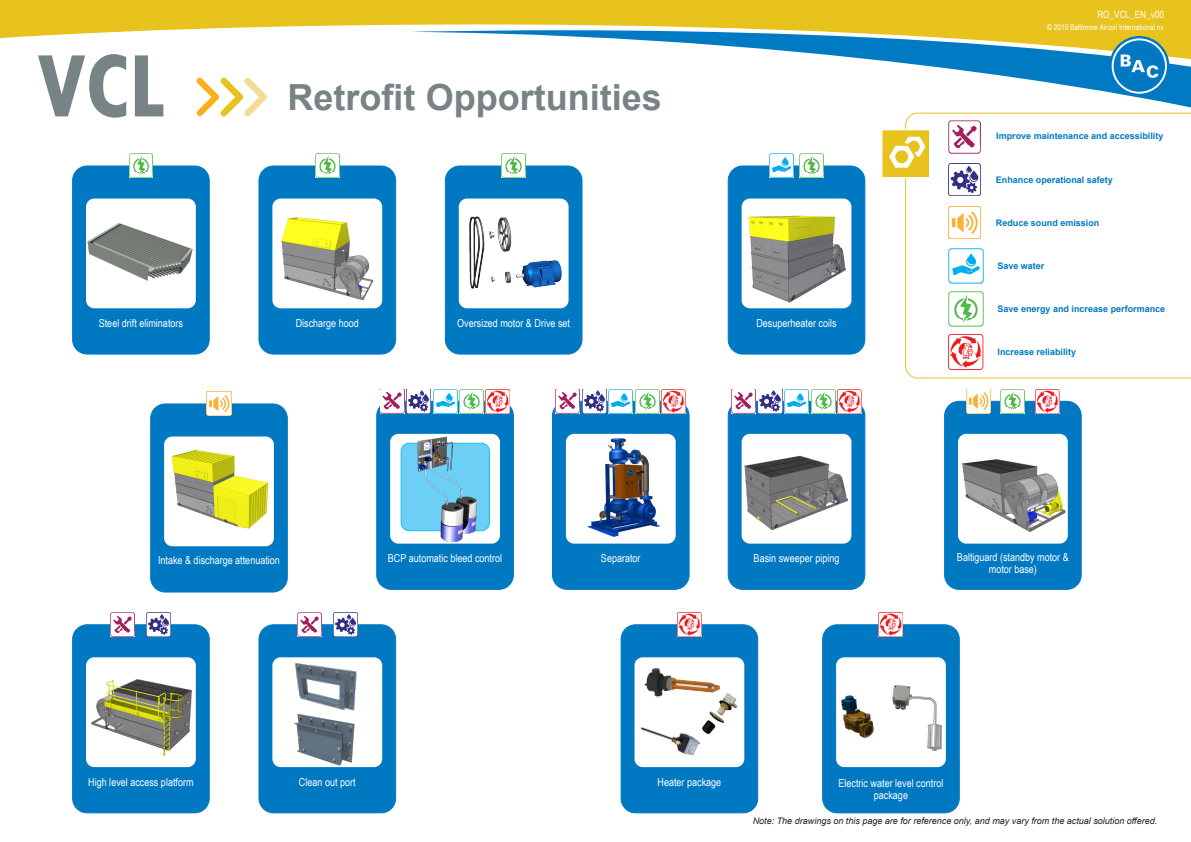
<style>
.page{position:relative;width:1191px;height:842px;background:#fff}
.page>*{position:absolute;margin:0;border:0;box-sizing:border-box;transform-origin:0 0}
.t1{font:700 condensed 100px "Tw Cen";color:#778385}
.Arial_-_Retrofit_tit{font:700 36px "Arial";color:#778385}
.Arial_-_blue_boxes_t{font:11px/12px "Arial Narrow";color:#fff;text-align:center}
.Arial_-_Name_bulleti{font:10px "Arial Narrow";color:#fff}
.Arial_-_Retrofit_Leg{font:700 9px "Arial";color:#0079c2}
.Arial_-_Note{font:italic 9px "Arial";color:#231f20}
.Arial_-_Copyright{font:8px "Arial Narrow";color:#fff}
</style>
<div class="page">
<svg style="left:0;top:0;width:1191px;height:39px;background:#eaca39"></svg>
<svg style="left:411px;top:19px;width:780px;height:89px"></svg>
<div style="left:1109px;top:36px;width:60px;height:60px;background:#0079c2;border-radius:50%"></div>
<svg style="left:1111px;top:38px;width:56px;height:56px"></svg>
<div style="left:1113px;top:40px;width:52px;height:52px;background:#0079c2;border-radius:50%"></div>
<svg style="left:1120px;top:55px;width:38px;height:23px"></svg>
<svg style="left:1159px;top:89px;width:6px;height:6px"></svg>
<svg style="left:196px;top:77px;width:71px;height:40px"></svg>
<div style="left:377px;top:401px;width:136px;height:188px;background:#0079c2;border-radius:15px"></div>
<div style="left:376px;top:401px;width:137px;height:189px;border:1px solid #0079c2;border-radius:15px"></div>
<div style="left:390px;top:434px;width:110px;height:110px;background:#fff;border-radius:8px"></div>
<div style="left:401px;top:443px;width:88px;height:88px;background:#6bcff6;border-radius:8px"></div>
<div style="left:401px;top:443px;width:89px;height:88px;border:1px solid #1cbfdf;border-radius:8px"></div>
<img style="left:412px;top:436px;width:75px;height:107px">
<img style="left:459px;top:389px;width:24px;height:24px">
<img style="left:380px;top:389px;width:24px;height:24px">
<img style="left:406px;top:389px;width:24px;height:24px">
<img style="left:433px;top:389px;width:24px;height:24px">
<img style="left:486px;top:389px;width:24px;height:24px">
<div style="left:552px;top:401px;width:137px;height:188px;background:#0079c2;border-radius:15px"></div>
<div style="left:552px;top:401px;width:137px;height:189px;border:1px solid #0079c2;border-radius:15px"></div>
<div style="left:566px;top:434px;width:109px;height:110px;background:#fff;border-radius:8px"></div>
<img style="left:586px;top:438px;width:75px;height:99px">
<img style="left:635px;top:389px;width:24px;height:24px">
<img style="left:556px;top:389px;width:24px;height:24px">
<img style="left:582px;top:389px;width:24px;height:24px">
<img style="left:609px;top:389px;width:24px;height:24px">
<img style="left:661px;top:389px;width:24px;height:24px">
<div style="left:445px;top:166px;width:137px;height:188px;background:#0079c2;border-radius:15px"></div>
<div style="left:445px;top:166px;width:137px;height:188px;border:1px solid #0079c2;border-radius:15px"></div>
<div style="left:459px;top:199px;width:109px;height:109px;background:#fff;border-radius:8px"></div>
<img style="left:469px;top:216px;width:93px;height:73px">
<img style="left:502px;top:154px;width:24px;height:24px">
<div style="left:621px;top:625px;width:136px;height:188px;background:#0079c2;border-radius:15px"></div>
<div style="left:621px;top:624px;width:137px;height:189px;border:1px solid #0079c2;border-radius:15px"></div>
<div style="left:634px;top:657px;width:110px;height:110px;background:#fff;border-radius:8px"></div>
<img style="left:644px;top:667px;width:76px;height:31px">
<img style="left:640px;top:727px;width:60px;height:29px">
<img style="left:690px;top:692px;width:48px;height:43px">
<img style="left:677px;top:612px;width:24px;height:24px">
<div style="left:822px;top:625px;width:137px;height:188px;background:#0079c2;border-radius:15px"></div>
<div style="left:822px;top:624px;width:137px;height:189px;border:1px solid #0079c2;border-radius:15px"></div>
<div style="left:836px;top:657px;width:110px;height:110px;background:#fff;border-radius:8px"></div>
<img style="left:841px;top:685px;width:101px;height:66px">
<img style="left:879px;top:612px;width:24px;height:24px">
<div style="left:259px;top:625px;width:136px;height:188px;background:#0079c2;border-radius:15px"></div>
<div style="left:259px;top:624px;width:137px;height:189px;border:1px solid #0079c2;border-radius:15px"></div>
<img style="left:297px;top:612px;width:24px;height:24px">
<img style="left:333px;top:612px;width:24px;height:24px">
<div style="left:272px;top:657px;width:110px;height:110px;background:#fff;border-radius:8px"></div>
<img style="left:295px;top:717px;width:65px;height:51px">
<img style="left:292px;top:657px;width:70px;height:60px">
<div style="left:73px;top:166px;width:136px;height:188px;background:#0079c2;border-radius:15px"></div>
<div style="left:72px;top:166px;width:137px;height:188px;border:1px solid #0079c2;border-radius:15px"></div>
<div style="left:86px;top:199px;width:110px;height:109px;background:#fff;border-radius:8px"></div>
<img style="left:87px;top:223px;width:106px;height:58px">
<img style="left:129px;top:154px;width:24px;height:24px">
<svg style="left:905px;top:113px;width:286px;height:265px"></svg>
<div style="left:883px;top:131px;width:45px;height:46px;background:#e8c31d"></div>
<svg style="left:889px;top:137px;width:36px;height:31px"></svg>
<div style="left:881px;top:129px;width:49px;height:49px;border:1px solid #fff"></div>
<img style="left:948px;top:334px;width:35px;height:35px">
<img style="left:948px;top:291px;width:35px;height:36px">
<img style="left:948px;top:248px;width:35px;height:35px">
<img style="left:948px;top:207px;width:32px;height:32px">
<img style="left:948px;top:164px;width:32px;height:32px">
<img style="left:948px;top:120px;width:33px;height:33px">
<div style="left:259px;top:166px;width:136px;height:188px;background:#0079c2;border-radius:15px"></div>
<div style="left:259px;top:166px;width:137px;height:188px;border:1px solid #0079c2;border-radius:15px"></div>
<div style="left:272px;top:199px;width:110px;height:109px;background:#fff;border-radius:8px"></div>
<img style="left:315px;top:154px;width:24px;height:24px">
<img style="left:281px;top:217px;width:93px;height:84px">
<div style="left:728px;top:166px;width:137px;height:188px;background:#0079c2;border-radius:15px"></div>
<div style="left:728px;top:166px;width:137px;height:188px;border:1px solid #0079c2;border-radius:15px"></div>
<div style="left:741px;top:199px;width:110px;height:109px;background:#fff;border-radius:8px"></div>
<img style="left:799px;top:154px;width:24px;height:24px">
<img style="left:769px;top:154px;width:24px;height:24px">
<img style="left:748px;top:215px;width:98px;height:88px">
<div style="left:728px;top:401px;width:137px;height:188px;background:#0079c2;border-radius:15px"></div>
<div style="left:728px;top:401px;width:137px;height:189px;border:1px solid #0079c2;border-radius:15px"></div>
<div style="left:741px;top:434px;width:110px;height:110px;background:#fff;border-radius:8px"></div>
<img style="left:811px;top:389px;width:24px;height:24px">
<img style="left:731px;top:389px;width:24px;height:24px">
<img style="left:758px;top:389px;width:24px;height:24px">
<img style="left:784px;top:389px;width:24px;height:24px">
<img style="left:837px;top:389px;width:24px;height:24px">
<img style="left:744px;top:455px;width:104px;height:76px">
<div style="left:151px;top:404px;width:136px;height:188px;background:#0079c2;border-radius:15px"></div>
<div style="left:150px;top:404px;width:138px;height:188px;border:1px solid #0079c2;border-radius:15px"></div>
<div style="left:164px;top:436px;width:110px;height:110px;background:#fff;border-radius:8px"></div>
<img style="left:207px;top:392px;width:24px;height:24px">
<img style="left:171px;top:450px;width:98px;height:79px">
<div style="left:944px;top:401px;width:137px;height:188px;background:#0079c2;border-radius:15px"></div>
<div style="left:944px;top:401px;width:137px;height:189px;border:1px solid #0079c2;border-radius:15px"></div>
<div style="left:958px;top:434px;width:109px;height:110px;background:#fff;border-radius:8px"></div>
<img style="left:966px;top:389px;width:24px;height:24px">
<img style="left:1035px;top:389px;width:24px;height:24px">
<img style="left:1001px;top:389px;width:24px;height:24px">
<img style="left:961px;top:459px;width:105px;height:73px">
<div style="left:73px;top:625px;width:136px;height:188px;background:#0079c2;border-radius:15px"></div>
<div style="left:72px;top:624px;width:137px;height:189px;border:1px solid #0079c2;border-radius:15px"></div>
<img style="left:111px;top:612px;width:24px;height:24px">
<img style="left:147px;top:612px;width:24px;height:24px">
<div style="left:86px;top:657px;width:110px;height:110px;background:#fff;border-radius:8px"></div>
<img style="left:91px;top:679px;width:102px;height:77px">
<p class="t1" style="left:35px;top:25px;width:131px">VCL</p>
<p class="Arial_-_blue_boxes_t" style="left:99px;top:316px;width:86px">Steel drift eliminators</p>
<p class="Arial_-_Retrofit_tit" style="left:288px;top:72px;width:376px">Retrofit Opportunities</p>
<p class="Arial_-_blue_boxes_t" style="left:457px;top:316px;width:114px">Oversized motor &amp; Drive set</p>
<p class="Arial_-_blue_boxes_t" style="left:296px;top:316px;width:65px">Discharge hood</p>
<p class="Arial_-_blue_boxes_t" style="left:756px;top:316px;width:82px">Desuperheater coils</p>
<p class="Arial_-_Name_bulleti" style="left:1097px;top:7px;width:68px">RO_VCL_EN_v00</p>
<p class="Arial_-_Copyright" style="left:1047px;top:21px;width:118px">© 2019 Baltimore Aircoil International nv</p>
<p class="Arial_-_Retrofit_Leg" style="left:996px;top:130px;width:169px">Improve maintenance and accessibility</p>
<p class="Arial_-_Retrofit_Leg" style="left:996px;top:173px;width:119px">Enhance operational safety</p>
<p class="Arial_-_Retrofit_Leg" style="left:996px;top:216px;width:105px">Reduce sound emission</p>
<p class="Arial_-_Retrofit_Leg" style="left:997px;top:260px;width:49px">Save water</p>
<p class="Arial_-_Retrofit_Leg" style="left:997px;top:303px;width:169px">Save energy and increase performance</p>
<p class="Arial_-_Retrofit_Leg" style="left:997px;top:346px;width:80px">Increase reliability</p>
<p class="Arial_-_blue_boxes_t" style="left:158px;top:553px;width:123px">Intake &amp; discharge attenuation</p>
<p class="Arial_-_blue_boxes_t" style="left:753px;top:552px;width:87px">Basin sweeper piping</p>
<p class="Arial_-_blue_boxes_t" style="left:957px;top:551px;width:113px">Baltiguard (standby motor &amp; motor base)</p>
<p class="Arial_-_blue_boxes_t" style="left:388px;top:552px;width:116px">BCP automatic bleed control</p>
<p class="Arial_-_blue_boxes_t" style="left:601px;top:552px;width:41px">Separator</p>
<p class="Arial_-_blue_boxes_t" style="left:88px;top:776px;width:107px">High level access platform</p>
<p class="Arial_-_blue_boxes_t" style="left:299px;top:776px;width:58px">Clean out port</p>
<p class="Arial_-_blue_boxes_t" style="left:657px;top:776px;width:65px">Heater package</p>
<p class="Arial_-_blue_boxes_t" style="left:838px;top:776px;width:106px">Electric water level control package</p>
<p class="Arial_-_Note" style="left:753px;top:815px;width:406px">Note: The drawings on this page are for reference only, and may vary from the actual solution offered.</p>
</div>
